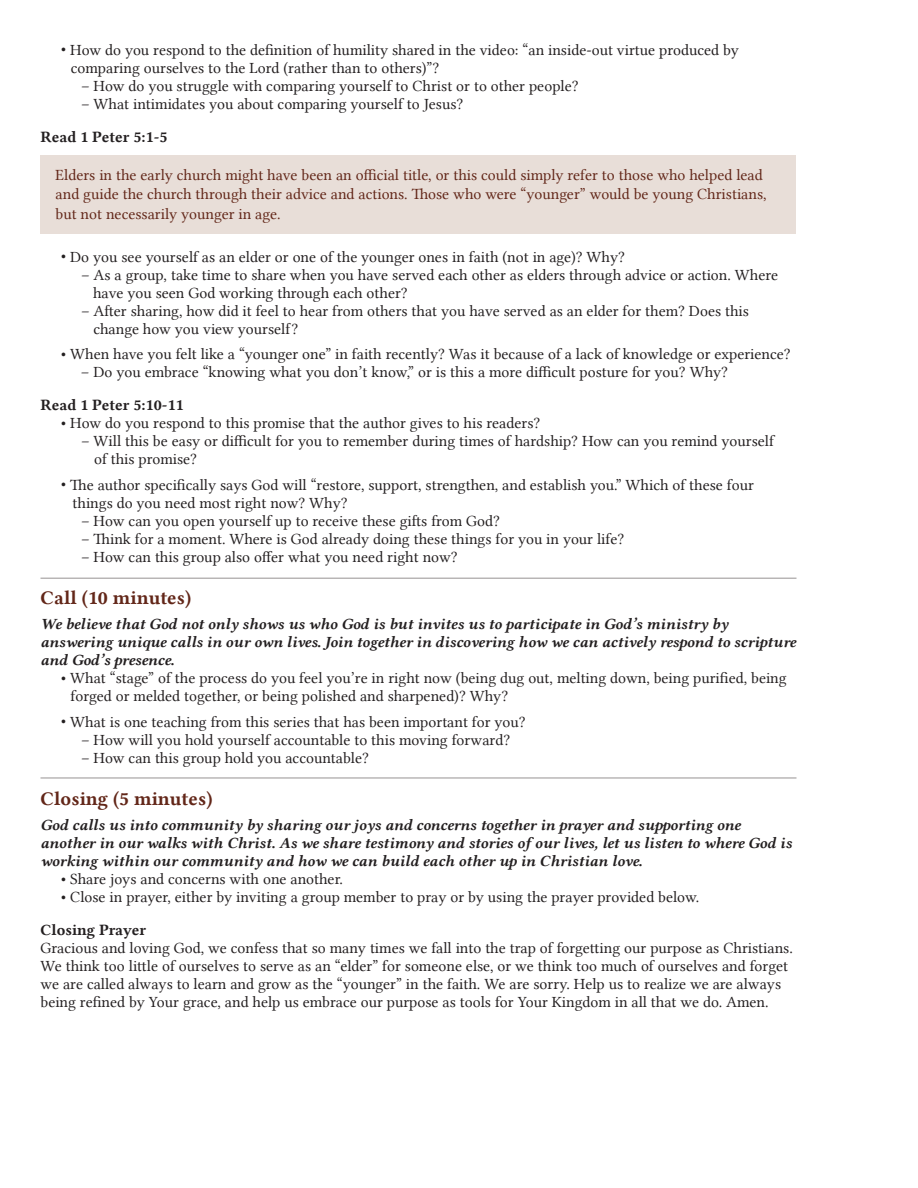
<style>
.page{position:relative;width:918px;height:1188px;background:#fff}
.page>*{position:absolute;margin:0;border:0;box-sizing:border-box;transform-origin:0 0}
.t1{font:19.5px "Lin Libertine B";color:#622618}
.t2{font:15.75px/18px "Lin Libertine";color:#231f20}
.t3{font:15.75px/18px "Lin Libertine BI";color:#231f20}
.t4{font:15.75px/19.5px "Lin Libertine";color:#622618}
.t5{font:15.75px "Lin Libertine B";color:#231f20}
</style>
<div class="page">
<hr style="left:40px;top:578px;width:756px;height:1px;background:#969292">
<hr style="left:40px;top:778px;width:756px;height:1px;background:#969292">
<div style="left:40px;top:156px;width:756px;height:78px;background:#e8ded8"></div>
<p class="t2" style="left:61px;top:40px;width:680px">• How do you respond to the definition of humility shared in the video: “an inside-out virtue produced by</p>
<p class="t2" style="left:71px;top:58px;width:370px">comparing ourselves to the Lord (rather than to others)”?</p>
<p class="t2" style="left:81px;top:76px;width:499px">– How do you struggle with comparing yourself to Christ or to other people?</p>
<p class="t2" style="left:81px;top:94px;width:384px">– What intimidates you about comparing yourself to Jesus?</p>
<p class="t5" style="left:40px;top:126px;width:128px">Read 1 Peter 5:1-5</p>
<p class="t4" style="left:56px;top:165px;width:713px">Elders in the early church might have been an official title, or this could simply refer to those who helped lead and guide the church through their advice and actions. Those who were “younger” would be young Christians, but not necessarily younger in age.</p>
<p class="t2" style="left:61px;top:247px;width:566px">• Do you see yourself as an elder or one of the younger ones in faith (not in age)? Why?</p>
<p class="t2" style="left:81px;top:265px;width:699px">– As a group, take time to share when you have served each other as elders through advice or action. Where</p>
<p class="t2" style="left:93px;top:283px;width:316px">have you seen God working through each other?</p>
<p class="t2" style="left:81px;top:301px;width:670px">– After sharing, how did it feel to hear from others that you have served as an elder for them? Does this</p>
<p class="t2" style="left:93px;top:319px;width:206px">change how you view yourself?</p>
<p class="t2" style="left:61px;top:345px;width:732px">• When have you felt like a “younger one” in faith recently? Was it because of a lack of knowledge or experience?</p>
<p class="t2" style="left:81px;top:363px;width:649px">– Do you embrace “knowing what you don’t know,” or is this a more difficult posture for you? Why?</p>
<p class="t5" style="left:40px;top:394px;width:145px">Read 1 Peter 5:10-11</p>
<p class="t2" style="left:61px;top:414px;width:481px">• How do you respond to this promise that the author gives to his readers?</p>
<p class="t2" style="left:81px;top:432px;width:694px">– Will this be easy or difficult for you to remember during times of hardship? How can you remind yourself</p>
<p class="t2" style="left:94px;top:450px;width:105px">of this promise?</p>
<p class="t2" style="left:61px;top:475px;width:695px">• The author specifically says God will “restore, support, strengthen, and establish you.” Which of these four</p>
<p class="t2" style="left:73px;top:493px;width:277px">things do you need most right now? Why?</p>
<p class="t2" style="left:81px;top:511px;width:421px">– How can you open yourself up to receive these gifts from God?</p>
<p class="t2" style="left:81px;top:529px;width:545px">– Think for a moment. Where is God already doing these things for you in your life?</p>
<p class="t2" style="left:81px;top:547px;width:378px">– How can this group also offer what you need right now?</p>
<p class="t1" style="left:40px;top:584px;width:152px">Call (10 minutes)</p>
<p class="t3" style="left:40px;top:614px;width:757px">We believe that God not only shows us who God is but invites us to participate in God’s ministry by answering unique calls in our own lives. Join together in discovering how we can actively respond to scripture and God’s presence.</p>
<p class="t2" style="left:61px;top:669px;width:727px">• What “stage” of the process do you feel you’re in right now (being dug out, melting down, being purified, being</p>
<p class="t2" style="left:71px;top:687px;width:439px">forged or melded together, or being polished and sharpened)? Why?</p>
<p class="t2" style="left:61px;top:712px;width:466px">• What is one teaching from this series that has been important for you?</p>
<p class="t2" style="left:81px;top:730px;width:431px">– How will you hold yourself accountable to this moving forward?</p>
<p class="t2" style="left:81px;top:748px;width:289px">– How can this group hold you accountable?</p>
<p class="t1" style="left:40px;top:785px;width:174px">Closing (5 minutes)</p>
<p class="t3" style="left:40px;top:815px;width:753px">God calls us into community by sharing our joys and concerns together in prayer and supporting one another in our walks with Christ. As we share testimony and stories of our lives, let us listen to where God is working within our community and how we can build each other up in Christian love.</p>
<p class="t2" style="left:61px;top:870px;width:284px">• Share joys and concerns with one another.</p>
<p class="t2" style="left:61px;top:888px;width:640px">• Close in prayer, either by inviting a group member to pray or by using the prayer provided below.</p>
<p class="t5" style="left:40px;top:919px;width:107px">Closing Prayer</p>
<p class="t2" style="left:40px;top:939px;width:754px">Gracious and loving God, we confess that so many times we fall into the trap of forgetting our purpose as Christians.<br>We think too little of ourselves to serve as an “elder” for someone else, or we think too much of ourselves and forget we are called always to learn and grow as the “younger” in the faith. We are sorry. Help us to realize we are always being refined by Your grace, and help us embrace our purpose as tools for Your Kingdom in all that we do. Amen.</p>
</div>
